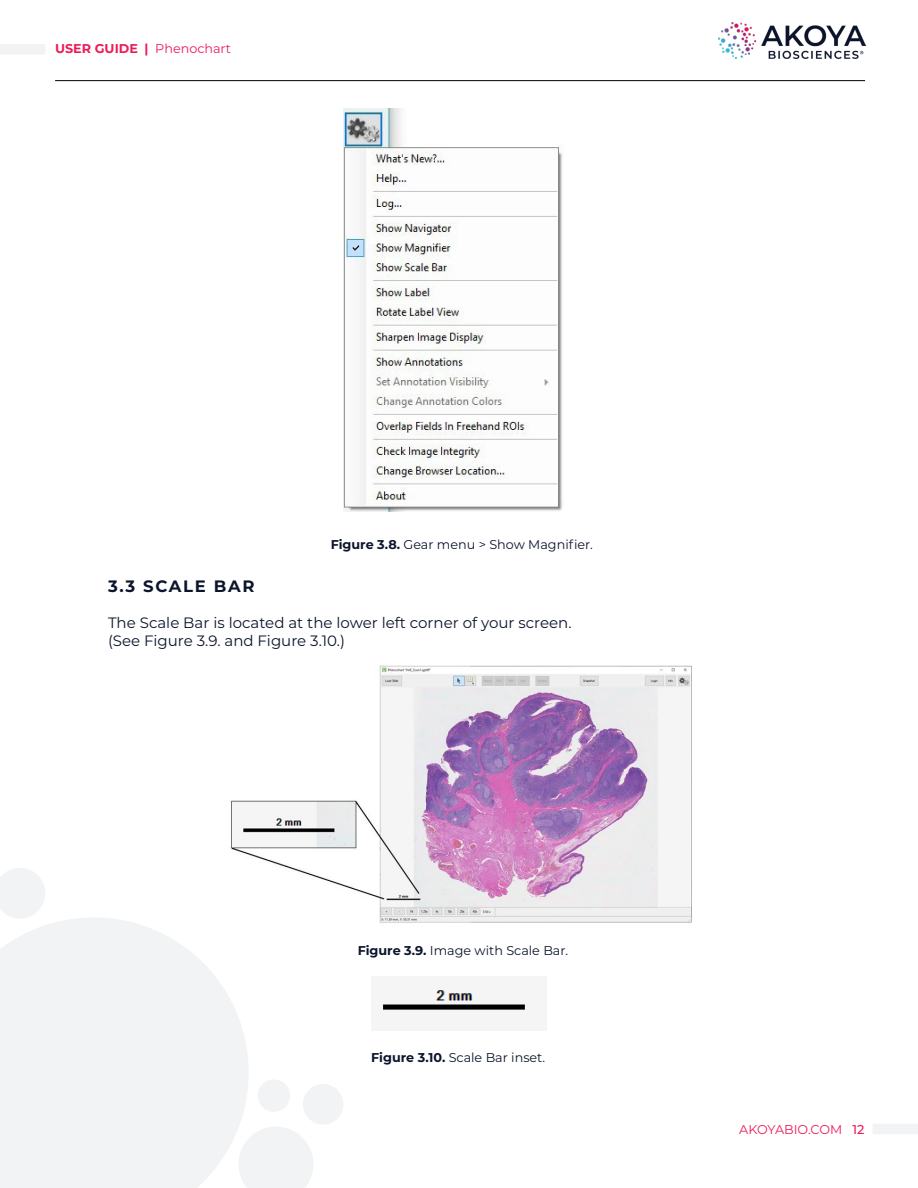
<style>
.page{position:relative;width:918px;height:1188px;background:#fff}
.page>*{position:absolute;margin:0;border:0;box-sizing:border-box;transform-origin:0 0}
.t1{font:700 16.5px "Montserrat";letter-spacing:.1em;color:#0c152c}
.t2{font:15px/18px "Montserrat";color:#0c152c}
.t3{font:12.75px "Montserrat";color:#0c152c}
.t4{font:700 12.75px "Montserrat";color:#ed1b58}
.t5{font:12.75px "Montserrat";color:#ed1b58}
.t6{font:500 12.75px "Montserrat";color:#ed1b58}
.s1{font-weight:400}
.s2{font-weight:700}
</style>
<div class="page">
<svg style="left:0;top:918px;width:248px;height:270px;fill:#f1f3f4"></svg>
<div style="left:258px;top:1079px;width:32px;height:33px;background:#f1f3f4;border-radius:50%"></div>
<div style="left:303px;top:1084px;width:40px;height:41px;background:#f1f3f4;border-radius:50%"></div>
<svg style="left:238px;top:1127px;width:75px;height:61px"></svg>
<svg style="left:0;top:868px;width:45px;height:51px"></svg>
<img style="left:718px;top:22px;width:147px;height:37px">
<div style="left:0;top:44px;width:45px;height:11px;background:#f1f3f4"></div>
<div style="left:873px;top:1124px;width:45px;height:10px;background:#f1f3f4"></div>
<hr style="left:55px;top:80px;width:810px;height:1px;background:#000">
<img style="left:343px;top:108px;width:220px;height:404px">
<img style="left:220px;top:665px;width:472px;height:265px">
<img style="left:383px;top:990px;width:142px;height:20px">
<p class="t4" style="left:55px;top:39px;width:178px">USER GUIDE | <span class="s1">Phenochart</span></p>
<p class="t3" style="left:331px;top:535px;width:264px"><span class="s2">Figure 3.8.</span> Gear menu &gt; Show Magnifier.</p>
<p class="t1" style="left:108px;top:574px;width:148px">3.3 SCALE BAR</p>
<p class="t2" style="left:108px;top:614px;width:465px">The Scale Bar is located at the lower left corner of your screen. (See Figure 3.9. and Figure 3.10.)</p>
<p class="t3" style="left:358px;top:942px;width:212px"><span class="s2">Figure 3.9.</span> Image with Scale Bar.</p>
<p class="t3" style="left:371px;top:1049px;width:176px"><span class="s2">Figure 3.10.</span> Scale Bar inset.</p>
<p class="t5" style="left:739px;top:1121px;width:105px">AKOYABIO.COM</p>
<p class="t6" style="left:853px;top:1121px;width:14px">12</p>
</div>
